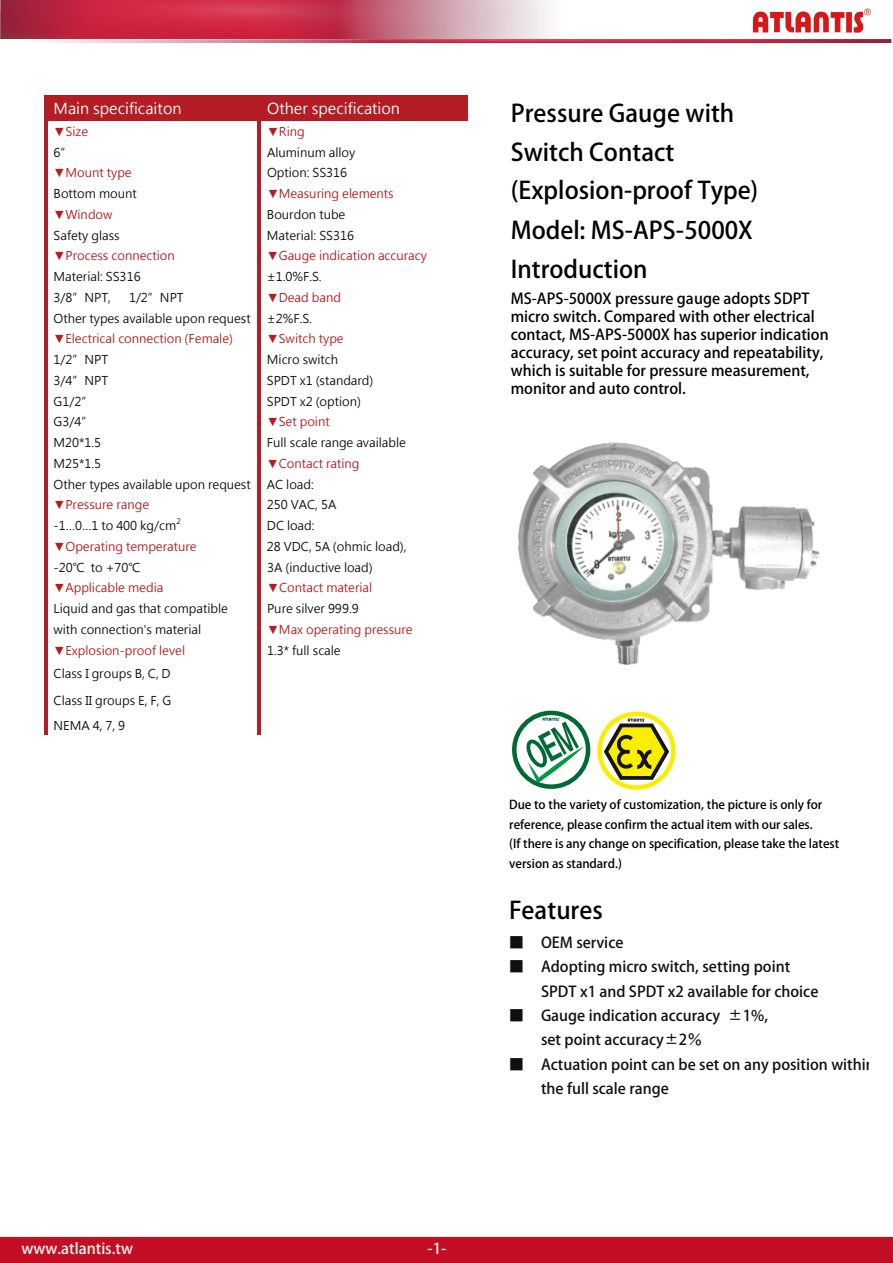
<style>
.page{position:relative;width:893px;height:1263px;background:#fff}
.page>*{position:absolute;margin:0;border:0;box-sizing:border-box;transform-origin:0 0}
.t1{font:700 24px/39px "Adobe Fan Heiti Std";color:#040000}
.t2{font:700 15px/18px "Adobe Fan Heiti Std";color:#040000}
.t3{font:700 15px/24.5px "Adobe Fan Heiti Std";color:#101010}
.t4{font:15px "Microsoft Jheng Hei";color:#fff}
.t5{font:700 15px "Adobe Fan Heiti Std";color:#f7f8f8}
.t6{font:700 15px "Adobe Fan Heiti Std";color:#fff}
.t7{font:700 12.15px/19.5px "Adobe Fan Heiti Std";color:#040000}
.t8{font:12px/20.7px "Microsoft Jheng Hei";letter-spacing:-.005em;color:#101010}
.t9{font:12px "Microsoft Jheng Hei";letter-spacing:-.005em;color:#b41d23}
.t10{font:7.5px "Microsoft Jheng Hei";color:#101010}
.s1{font-family:"Arial"}
</style>
<div class="page">
<div style="left:512px;top:711px;width:78px;height:78px;border:4px solid #006934;border-radius:50%"></div>
<div style="left:597px;top:711px;width:79px;height:79px;border:4px solid #faee00;border-radius:50%"></div>
<svg style="left:604px;top:718px;width:65px;height:63px"></svg>
<div style="left:0;top:1237px;width:893px;height:26px;background:#c30e23"></div>
<svg style="left:0;top:0;width:871px;height:39px"></svg>
<svg style="left:53px;top:39px;width:838px;height:4px"></svg>
<img style="left:518px;top:442px;width:302px;height:223px">
<div style="left:47px;top:95px;width:7px;height:26px;background:#b41d23"></div>
<div style="left:251px;top:95px;width:6px;height:26px;background:#b41d23"></div>
<div style="left:54px;top:95px;width:197px;height:26px;background:#b41d23"></div>
<div style="left:261px;top:95px;width:6px;height:26px;background:#b41d23"></div>
<div style="left:459px;top:95px;width:8px;height:26px;background:#b41d23"></div>
<div style="left:267px;top:95px;width:192px;height:26px;background:#b41d23"></div>
<hr style="left:44px;top:95px;width:3px;height:26px;background:#b41d23">
<hr style="left:257px;top:95px;width:4px;height:26px;background:#b41d23">
<hr style="left:44px;top:121px;width:3px;height:614px;background:#b41d23">
<hr style="left:257px;top:121px;width:4px;height:614px;background:#b41d23">
<svg style="left:523px;top:717px;width:61px;height:66px"></svg>
<p class="t4" style="left:54px;top:99px;width:129px">Main specificaiton</p>
<p class="t4" style="left:267px;top:99px;width:134px">Other specification</p>
<p class="t9" style="left:54px;top:124px;width:36px">▼Size</p>
<p class="t8" style="left:54px;top:142px;width:21px">6”</p>
<p class="t9" style="left:54px;top:165px;width:80px">▼Mount type</p>
<p class="t8" style="left:54px;top:183px;width:85px">Bottom mount</p>
<p class="t9" style="left:54px;top:207px;width:60px">▼Window</p>
<p class="t8" style="left:54px;top:225px;width:68px">Safety glass</p>
<p class="t9" style="left:54px;top:249px;width:123px">▼Process connection</p>
<p class="t8" style="left:54px;top:266px;width:89px">Material: SS316<br>3/8”NPT,</p>
<p class="t9" style="left:267px;top:124px;width:39px">▼Ring</p>
<p class="t8" style="left:267px;top:142px;width:90px">Aluminum alloy<br>Option: SS316</p>
<p class="t9" style="left:267px;top:186px;width:128px">▼Measuring elements</p>
<p class="t8" style="left:267px;top:204px;width:89px">Bourdon tube<br>Material: SS316</p>
<p class="t9" style="left:267px;top:249px;width:162px">▼Gauge indication accuracy</p>
<p class="t8" style="left:267px;top:266px;width:56px">±1.0%F.S.</p>
<p class="t9" style="left:267px;top:290px;width:76px">▼Dead band</p>
<p class="t8" style="left:267px;top:308px;width:47px">±2%F.S.</p>
<p class="t9" style="left:267px;top:332px;width:78px">▼Switch type</p>
<p class="t8" style="left:267px;top:349px;width:108px">Micro switch<br>SPDT x1 (standard)<br>SPDT x2 (option)</p>
<p class="t9" style="left:267px;top:414px;width:64px">▼Set point</p>
<p class="t8" style="left:267px;top:432px;width:141px">Full scale range available</p>
<p class="t9" style="left:267px;top:456px;width:94px">▼Contact rating</p>
<p class="t8" style="left:267px;top:474px;width:141px">AC load:<br>250 VAC, 5A<br>DC load:<br>28 VDC, 5A (ohmic load),<br>3A (inductive load)</p>
<p class="t9" style="left:267px;top:580px;width:107px">▼Contact material</p>
<p class="t8" style="left:267px;top:598px;width:93px">Pure silver 999.9</p>
<p class="t9" style="left:267px;top:622px;width:147px">▼Max operating pressure</p>
<p class="t8" style="left:267px;top:640px;width:75px">1.3* full scale</p>
<p class="t8" style="left:54px;top:287px;width:199px;text-indent:75px">1/2”NPT<br>Other types available upon request</p>
<p class="t9" style="left:54px;top:332px;width:181px">▼Electrical connection (Female)</p>
<p class="t8" style="left:54px;top:349px;width:199px">1/2”NPT<br>3/4”NPT<br>G1/2”<br>G3/4”<br>M20*1.5<br>M25*1.5<br>Other types available upon request</p>
<p class="t9" style="left:54px;top:497px;width:97px">▼Pressure range</p>
<p class="t8" style="left:54px;top:515px;width:124px">-1…0…1 to 400 kg/cm</p>
<p class="t10" style="left:176px;top:517px;width:6px">2</p>
<p class="t9" style="left:54px;top:539px;width:145px">▼Operating temperature</p>
<p class="t8" style="left:54px;top:557px;width:88px">-20℃ to +70℃</p>
<p class="t9" style="left:54px;top:580px;width:111px">▼Applicable media</p>
<p class="t8" style="left:54px;top:598px;width:176px">Liquid and gas that compatible with connection<span class="s1">’</span>s material</p>
<p class="t9" style="left:54px;top:643px;width:133px">▼Explosion-proof level</p>
<p class="t8" style="left:54px;top:664px;width:119px">Class I groups B, C, D</p>
<p class="t8" style="left:54px;top:689px;width:119px;line-height:24.2px">Class II groups E, F, G<br>NEMA 4, 7, 9</p>
<p class="t5" style="left:22px;top:1239px;width:113px">www.atlantis.tw</p>
<p class="t6" style="left:428px;top:1239px;width:20px">-1-</p>
<h1 class="t1" style="left:511px;top:94px;width:249px">Pressure Gauge with<br>Switch Contact (Explosion-proof Type)<br>Model: MS-APS-5000X<br>Introduction</h1>
<p class="t2" style="left:511px;top:289px;width:319px">MS-APS-5000X pressure gauge adopts SDPT micro switch. Compared with other electrical contact, MS-APS-5000X has superior indication accuracy, set point accuracy and repeatability, which is suitable for pressure measurement, monitor and auto control.</p>
<p class="t7" style="left:509px;top:795px;width:331px">Due to the variety of customization, the picture is only for reference, please confirm the actual item with our sales.<br>(If there is any change on specification, please take the latest version as standard.)</p>
<h1 class="t1" style="left:509px;top:891px;width:95px">Features</h1>
<p class="t3" style="left:509px;top:930px;width:116px">■ OEM service</p>
<p class="t3" style="left:541px;top:955px;width:279px;text-indent:-32px">■ Adopting micro switch, setting point<br>SPDT x1 and SPDT x2 available for choice</p>
<p class="t3" style="left:541px;top:1003px;width:229px;text-indent:-32px">■ Gauge indication accuracy ±1%, set point accuracy±2％</p>
<p class="t3" style="left:541px;top:1052px;width:335px;text-indent:-32px">■ Actuation point can be set on any position within the full scale range</p>
</div>
